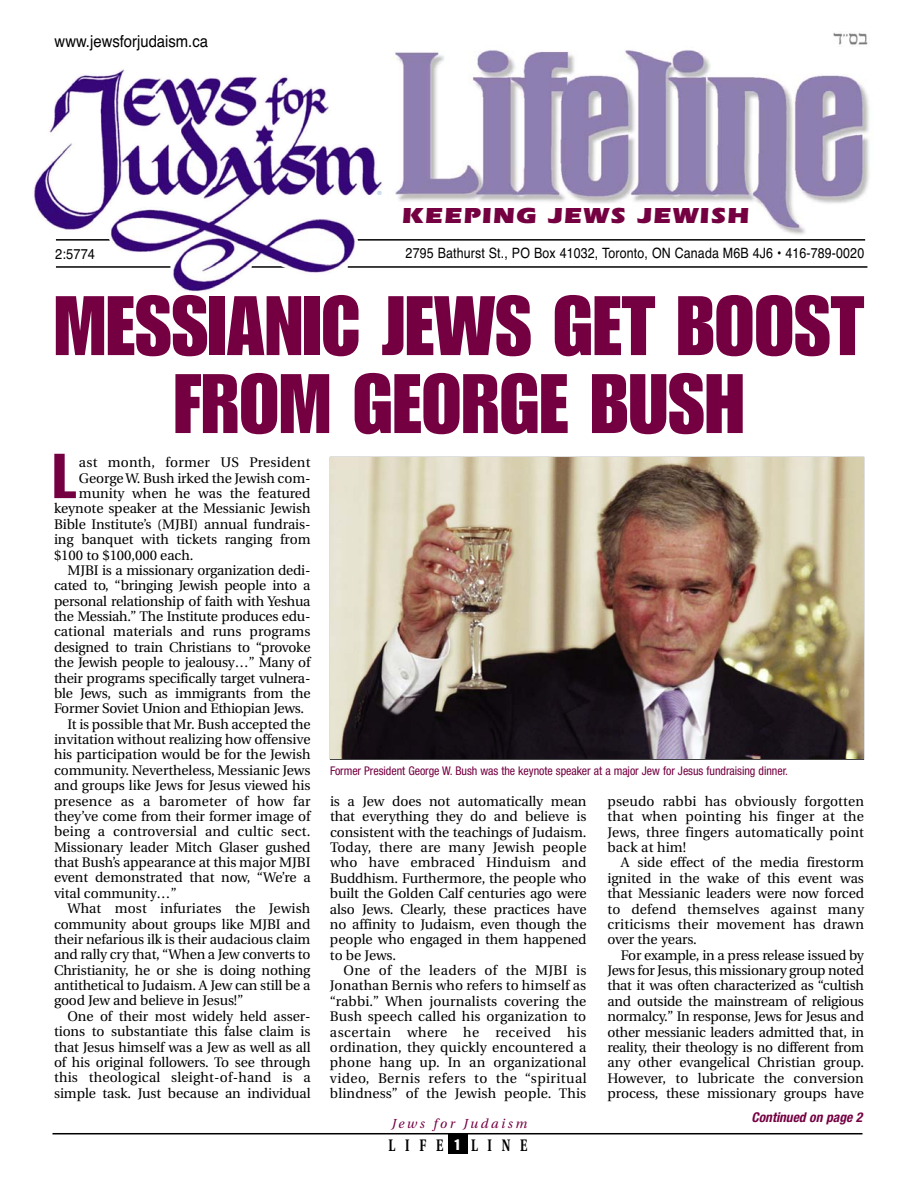
<style>
.page{position:relative;width:918px;height:1188px;background:#fff}
.page>*{position:absolute;margin:0;border:0;box-sizing:border-box;transform-origin:0 0}
.t1{font:82.5px/78px "Impact";color:#740041;text-align:center}
.t2{font:extra-condensed 62.25px "Helvetica";color:#740041}
.t3{font:900 22.5px "Itc Eras";letter-spacing:.03em;color:#740041;scale:1.15 1}
.t4{font:700 16.65px "Utopia";letter-spacing:.84em;color:#000;scale:.7 1}
.t5{font:16.5px "Helvetica";color:#000;scale:.9 1}
.t6{font:extra-condensed 15px "Helvetica";color:#fff}
.t7{font:14.25px "Helvetica";letter-spacing:.01em;color:#000;scale:.87 1}
.t8{font:14.25px "Helvetica";letter-spacing:.01em;color:#000;scale:.9 1}
.t9{font:13.8px/15.3px "Utopia";letter-spacing:-.005em;color:#000;text-align:justify}
.t10{font:13.8px "Utopia";letter-spacing:.015em;color:#000}
.t11{font:italic 700 condensed 13.5px "Helvetica Neue";color:#740041}
.t12{font:italic 13.05px "Utopia";letter-spacing:.2em;color:#740041}
.t13{font:condensed 12px "Helvetica Neue";letter-spacing:-.005em;color:#740041}
.t14{font:5.85px "Helvetica";color:#7caece}
</style>
<div class="page">
<img style="left:393px;top:50px;width:477px;height:191px">
<img style="left:833px;top:32px;width:35px;height:14px">
<hr style="left:56px;top:239px;width:809px;height:2px;background:#000">
<hr style="left:348px;top:266px;width:519px;height:2px;background:#000">
<img style="left:34px;top:69px;width:351px;height:223px">
<img style="left:331px;top:458px;width:532px;height:301px">
<hr style="left:52px;top:1133px;width:810px;height:1px;background:#000">
<div style="left:448px;top:1134px;width:19px;height:20px;background:#000"></div>
<p class="t5" style="left:55px;top:31px;width:172px">www.jewsforjudaism.ca</p>
<p class="t14" style="left:377px;top:189px;width:6px">®</p>
<h3 class="t3" style="left:402px;top:208px;width:304px">KEEPING JEWS JEWISH</h3>
<p class="t8" style="left:55px;top:246px;width:46px">2:5774</p>
<p class="t7" style="left:406px;top:245px;width:529px">2795 Bathurst St., PO Box 41032, Toronto, ON Canada M6B 4J6 • 416-789-0020</p>
<h1 class="t1" style="left:54px;top:290px;width:812px">MESSIANIC JEWS GET BOOST<br>FROM GEORGE BUSH</h1>
<h2 class="t2" style="left:53px;top:454px;width:25px">L</h2>
<p class="t10" style="left:79px;top:457px;width:233px">ast month, former US President</p>
<p class="t9" style="left:79px;top:472px;width:233px">George W. Bush irked the Jewish com-</p>
<p class="t9" style="left:79px;top:487px;width:233px">munity when he was the featured</p>
<p class="t9" style="left:54px;top:502px;width:258px">keynote speaker at the Messianic Jewish</p>
<p class="t9" style="left:54px;top:518px;width:258px">Bible Institute’s (MJBI) annual fundrais-</p>
<p class="t9" style="left:54px;top:533px;width:258px">ing banquet with tickets ranging from</p>
<p class="t9" style="left:54px;top:548px;width:141px">$100 to $100,000 each.</p>
<p class="t9" style="left:68px;top:564px;width:245px">MJBI is a missionary organization dedi-</p>
<p class="t9" style="left:54px;top:579px;width:258px">cated to, “bringing Jewish people into a</p>
<p class="t9" style="left:54px;top:595px;width:258px">personal relationship of faith with Yeshua</p>
<p class="t9" style="left:54px;top:610px;width:258px">the Messiah.” The Institute produces edu-</p>
<p class="t9" style="left:54px;top:625px;width:258px">cational materials and runs programs</p>
<p class="t9" style="left:54px;top:641px;width:258px">designed to train Christians to “provoke</p>
<p class="t9" style="left:54px;top:656px;width:258px">the Jewish people to jealousy…” Many of</p>
<p class="t9" style="left:54px;top:671px;width:258px">their programs specifically target vulnera-</p>
<p class="t9" style="left:54px;top:687px;width:258px">ble Jews, such as immigrants from the</p>
<p class="t9" style="left:54px;top:702px;width:252px">Former Soviet Union and Ethiopian Jews.</p>
<p class="t9" style="left:68px;top:718px;width:245px">It is possible that Mr. Bush accepted the</p>
<p class="t9" style="left:54px;top:733px;width:258px">invitation without realizing how offensive</p>
<p class="t9" style="left:54px;top:748px;width:258px">his participation would be for the Jewish</p>
<p class="t9" style="left:54px;top:764px;width:258px">community. Nevertheless, Messianic Jews</p>
<p class="t9" style="left:54px;top:779px;width:258px">and groups like Jews for Jesus viewed his</p>
<p class="t10" style="left:54px;top:795px;width:258px">presence as a barometer of how far</p>
<p class="t9" style="left:54px;top:810px;width:258px">they’ve come from their former image of</p>
<p class="t10" style="left:54px;top:826px;width:258px">being a controversial and cultic sect.</p>
<p class="t9" style="left:54px;top:841px;width:258px">Missionary leader Mitch Glaser gushed</p>
<p class="t9" style="left:54px;top:856px;width:258px">that Bush’s appearance at this major MJBI</p>
<p class="t9" style="left:54px;top:871px;width:258px">event demonstrated that now, “We’re a</p>
<p class="t9" style="left:54px;top:887px;width:124px">vital community…”</p>
<p class="t9" style="left:68px;top:902px;width:244px">What most infuriates the Jewish</p>
<p class="t9" style="left:54px;top:917px;width:258px">community about groups like MJBI and</p>
<p class="t9" style="left:54px;top:933px;width:258px">their nefarious ilk is their audacious claim</p>
<p class="t9" style="left:54px;top:948px;width:258px">and rally cry that, “When a Jew converts to</p>
<p class="t9" style="left:54px;top:964px;width:258px">Christianity, he or she is doing nothing</p>
<p class="t9" style="left:54px;top:979px;width:258px">antithetical to Judaism. A Jew can still be a</p>
<p class="t9" style="left:54px;top:994px;width:191px">good Jew and believe in Jesus!”</p>
<p class="t9" style="left:68px;top:1010px;width:245px">One of their most widely held asser-</p>
<p class="t9" style="left:54px;top:1025px;width:258px">tions to substantiate this false claim is</p>
<p class="t9" style="left:54px;top:1040px;width:258px">that Jesus himself was a Jew as well as all</p>
<p class="t9" style="left:54px;top:1056px;width:258px">of his original followers. To see through</p>
<p class="t10" style="left:54px;top:1072px;width:258px">this theological sleight-of-hand is a</p>
<p class="t9" style="left:54px;top:1086px;width:258px">simple task. Just because an individual</p>
<p class="t13" style="left:330px;top:766px;width:460px">Former President George W. Bush was the keynote speaker at a major Jew for Jesus fundraising dinner.</p>
<p class="t9" style="left:330px;top:795px;width:258px">is a Jew does not automatically mean that everything they do and believe is consistent with the teachings of Judaism.<br>Today, there are many Jewish people who have embraced Hinduism and Buddhism. Furthermore, the people who built the Golden Calf centuries ago were also Jews. Clearly, these practices have no affinity to Judaism, even though the people who engaged in them happened to be Jews.</p>
<p class="t9" style="left:330px;top:964px;width:258px;text-indent:14px">One of the leaders of the MJBI is Jonathan Bernis who refers to himself as “rabbi.” When journalists covering the Bush speech called his organization to ascertain where he received his ordination, they quickly encountered a phone hang up. In an organizational video, Bernis refers to the “spiritual blindness” of the Jewish people. This</p>
<p class="t12" style="left:392px;top:1118px;width:137px">Jews for Judaism</p>
<p class="t4" style="left:389px;top:1138px;width:80px">LIFE</p>
<p class="t4" style="left:471px;top:1138px;width:82px">LINE</p>
<p class="t6" style="left:454px;top:1139px;width:8px">1</p>
<p class="t9" style="left:607px;top:795px;width:258px">pseudo rabbi has obviously forgotten that when pointing his finger at the Jews, three fingers automatically point back at him!</p>
<p class="t9" style="left:607px;top:856px;width:258px;text-indent:14px">A side effect of the media firestorm ignited in the wake of this event was that Messianic leaders were now forced to defend themselves against many criticisms their movement has drawn over the years.</p>
<p class="t9" style="left:607px;top:948px;width:258px;text-indent:14px">For example, in a press release issued by Jews for Jesus, this missionary group noted that it was often characterized as “cultish and outside the mainstream of religious normalcy.” In response, Jews for Jesus and other messianic leaders admitted that, in reality, their theology is no different from any other evangelical Christian group.<br>However, to lubricate the conversion process, these missionary groups have</p>
<p class="t11" style="left:752px;top:1112px;width:112px">Continued on page 2</p>
</div>
